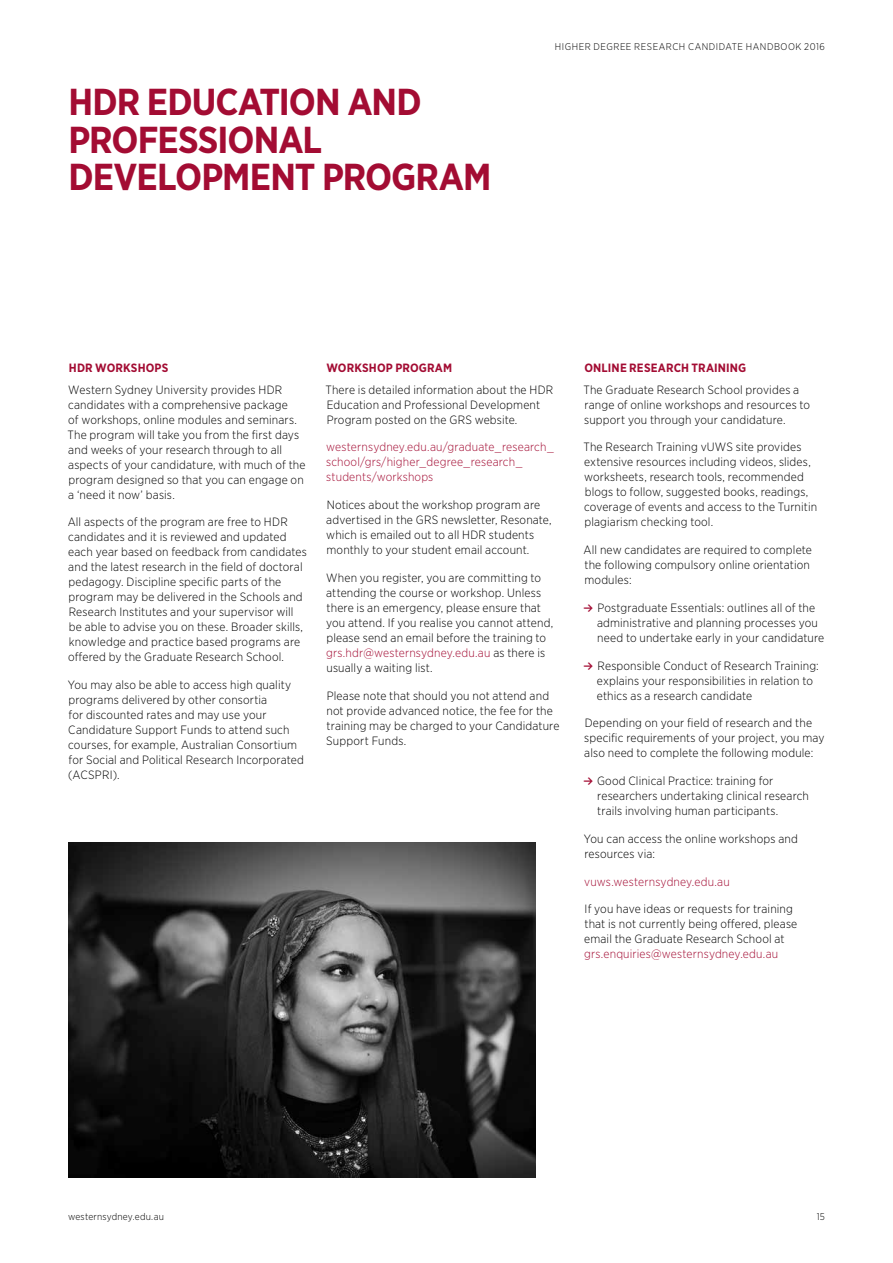
<style>
.page{position:relative;width:893px;height:1263px;background:#fff}
.page>*{position:absolute;margin:0;border:0;box-sizing:border-box;transform-origin:0 0}
.t1{font:700 37.5px/37.5px "Gotham Narrow";letter-spacing:-.025em;color:#a30c33}
.t2{font:300 12px/15px "Gotham Narrow";letter-spacing:.015em;color:#000}
.t3{font:300 12px/15px "Gotham Narrow";letter-spacing:.015em;color:#a30c33}
.t4{font:700 12px "Gotham Narrow";letter-spacing:.01em;color:#a30c33}
.t5{font:300 9.75px "Gotham Narrow";letter-spacing:.05em;color:#000}
.t6{font:300 9.75px "Gotham Narrow";letter-spacing:.025em;color:#000}
.s1{color:#a30c33}
.s2{font-family:"Akkurat";font-weight:700;color:#a30c33}
</style>
<div class="page">
<img style="left:68px;top:842px;width:468px;height:336px">
<h1 class="t1" style="left:68px;top:83px;width:425px">HDR EDUCATION AND<br>PROFESSIONAL<br>DEVELOPMENT PROGRAM</h1>
<p class="t5" style="left:555px;top:41px;width:271px">HIGHER DEGREE RESEARCH CANDIDATE HANDBOOK 2016</p>
<p class="t4" style="left:69px;top:360px;width:101px">HDR WORKSHOPS</p>
<p class="t2" style="left:67px;top:381px;width:240px">Western Sydney University provides HDR candidates with a comprehensive package<br>of workshops, online modules and seminars.<br>The program will take you from the first days and weeks of your research through to all aspects of your candidature, with much of the program designed so that you can engage on a ‘need it now’ basis.</p>
<p class="t2" style="left:68px;top:514px;width:241px">All aspects of the program are free to HDR candidates and it is reviewed and updated each year based on feedback from candidates and the latest research in the field of doctoral pedagogy. Discipline specific parts of the program may be delivered in the Schools and Research Institutes and your supervisor will be able to advise you on these. Broader skills, knowledge and practice based programs are offered by the Graduate Research School.</p>
<p class="t2" style="left:68px;top:677px;width:238px">You may also be able to access high quality programs delivered by other consortia<br>for discounted rates and may use your Candidature Support Funds to attend such courses, for example, Australian Consortium for Social and Political Research Incorporated (ACSPRI).</p>
<p class="t4" style="left:326px;top:360px;width:127px">WORKSHOP PROGRAM</p>
<p class="t2" style="left:325px;top:381px;width:229px">There is detailed information about the HDR<br>Education and Professional Development<br>Program posted on the GRS website.</p>
<p class="t3" style="left:326px;top:439px;width:229px">westernsydney.edu.au/graduate_research_ school/grs/higher_degree_research_ students/workshops</p>
<p class="t2" style="left:326px;top:497px;width:227px">Notices about the workshop program are advertised in the GRS newsletter, Resonate, which is emailed out to all HDR students monthly to your student email account.</p>
<p class="t2" style="left:326px;top:570px;width:229px">When you register, you are committing to attending the course or workshop. Unless there is an emergency, please ensure that you attend. If you realise you cannot attend, please send an email before the training to <span class="s1">grs.hdr@westernsydney.edu.au</span> as there is usually a waiting list.</p>
<p class="t2" style="left:326px;top:687px;width:235px">Please note that should you not attend and not provide advanced notice, the fee for the training may be charged to your Candidature Support Funds.</p>
<p class="t4" style="left:584px;top:360px;width:163px">ONLINE RESEARCH TRAINING</p>
<p class="t2" style="left:583px;top:381px;width:228px">The Graduate Research School provides a range of online workshops and resources to support you through your candidature.</p>
<p class="t2" style="left:583px;top:439px;width:235px">The Research Training vUWS site provides extensive resources including videos, slides, worksheets, research tools, recommended blogs to follow, suggested books, readings, coverage of events and access to the Turnitin plagiarism checking tool.</p>
<p class="t2" style="left:584px;top:542px;width:230px">All new candidates are required to complete the following compulsory online orientation modules:</p>
<p class="t2" style="left:597px;top:600px;width:229px;text-indent:-14px"><span class="s2">≥</span> Postgraduate Essentials: outlines all of the administrative and planning processes you need to undertake early in your candidature</p>
<p class="t2" style="left:597px;top:657px;width:223px;text-indent:-14px"><span class="s2">≥</span> Responsible Conduct of Research Training: explains your responsibilities in relation to ethics as a research candidate</p>
<p class="t2" style="left:584px;top:715px;width:242px">Depending on your field of research and the specific requirements of your project, you may also need to complete the following module:</p>
<p class="t2" style="left:597px;top:773px;width:213px;text-indent:-14px"><span class="s2">≥</span> Good Clinical Practice: training for researchers undertaking clinical research trails involving human participants.</p>
<p class="t2" style="left:584px;top:831px;width:216px">You can access the online workshops and resources via:</p>
<p class="t3" style="left:584px;top:873px;width:147px">vuws.westernsydney.edu.au</p>
<p class="t2" style="left:584px;top:901px;width:215px">If you have ideas or requests for training that is not currently being offered, please email the Graduate Research School at</p>
<p class="t3" style="left:584px;top:946px;width:196px">grs.enquiries@westernsydney.edu.au</p>
<p class="t6" style="left:68px;top:1211px;width:97px">westernsydney.edu.au</p>
<p class="t5" style="left:817px;top:1211px;width:10px">15</p>
</div>
